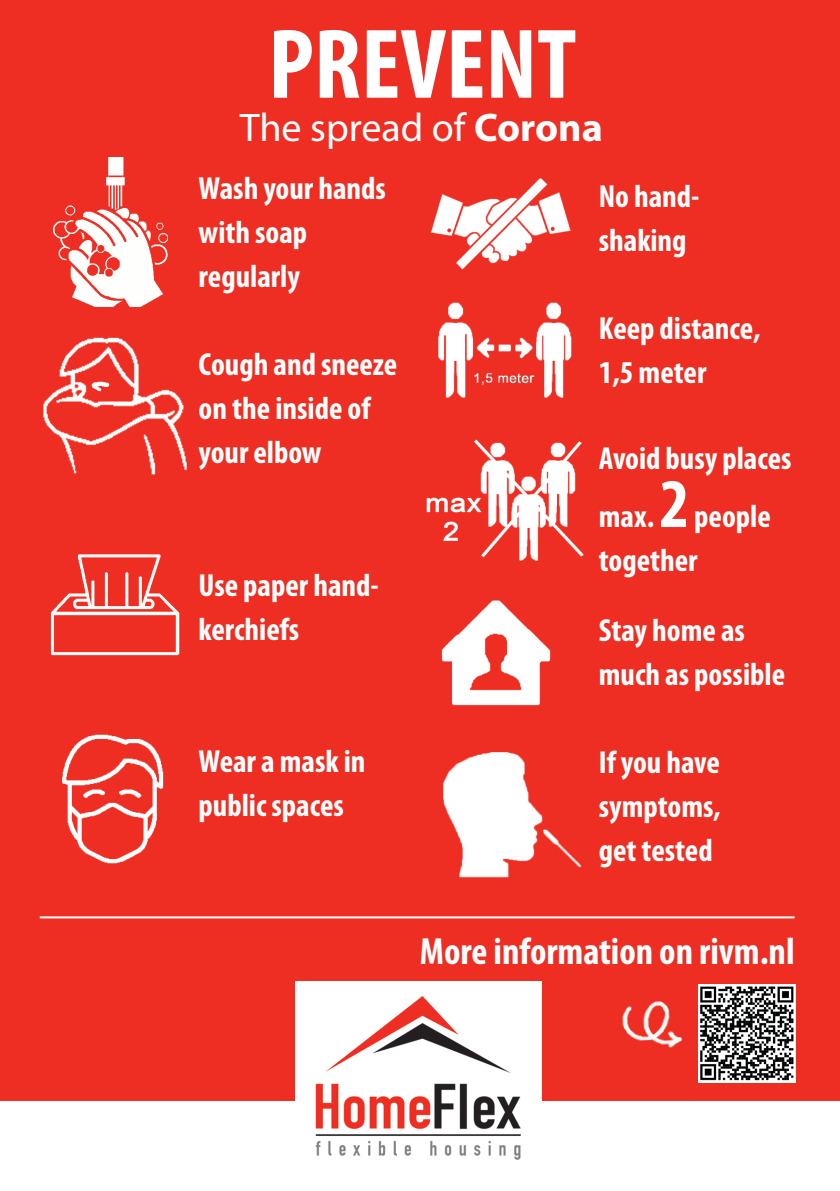
<style>
.page{position:relative;width:840px;height:1191px;background:#fff}
.page>*{position:absolute;margin:0;border:0;box-sizing:border-box;transform-origin:0 0}
.t1{font:700 condensed 100px "Myriad Pro";color:#fff}
.t2{font:40px "Myriad Pro";color:#fff}
.t3{font:700 condensed 38px "Myriad Pro";color:#fff}
.t4{font:700 condensed 32px/44px "Myriad Pro";color:#fff}
.s1{font-weight:700}
.s2{font-size:70px}
</style>
<div class="page">
<div style="left:0;top:0;width:839px;height:1100px;background:#ee2e22"></div>
<hr style="left:40px;top:916px;width:754px;height:2px;background:#fff">
<img style="left:53px;top:157px;width:115px;height:149px">
<img style="left:43px;top:337px;width:144px;height:138px">
<img style="left:50px;top:554px;width:130px;height:102px">
<img style="left:698px;top:984px;width:97px;height:99px">
<img style="left:622px;top:1001px;width:61px;height:47px">
<img style="left:296px;top:981px;width:244px;height:179px">
<img style="left:430px;top:178px;width:142px;height:92px">
<img style="left:441px;top:600px;width:110px;height:106px">
<img style="left:438px;top:302px;width:163px;height:96px">
<img style="left:62px;top:734px;width:102px;height:130px">
<img style="left:426px;top:439px;width:158px;height:122px">
<img style="left:443px;top:752px;width:139px;height:126px">
<h1 class="t1" style="left:268px;top:2px;width:309px">PREVENT</h1>
<p class="t2" style="left:240px;top:102px;width:364px">The spread of <span class="s1">Corona</span></p>
<p class="t4" style="left:198px;top:166px;width:189px">Wash your hands with soap regularly</p>
<p class="t4" style="left:198px;top:342px;width:200px">Cough and sneeze on the inside of your elbow</p>
<p class="t4" style="left:198px;top:562px;width:181px">Use paper hand&shy;kerchiefs</p>
<p class="t4" style="left:198px;top:738px;width:168px">Wear a mask in public spaces</p>
<p class="t4" style="left:598px;top:174px;width:102px">No hand&shy;shaking</p>
<p class="t4" style="left:598px;top:306px;width:163px">Keep distance,<br>1,5 meter</p>
<p class="t4" style="left:598px;top:429px;width:194px;line-height:58px">Avoid busy places max. <span class="s2">2</span> people</p>
<p class="t4" style="left:598px;top:525px;width:147px;line-height:70px">together<br>Stay home as</p>
<p class="t4" style="left:598px;top:652px;width:188px">much as possible</p>
<p class="t4" style="left:598px;top:740px;width:123px;text-align:justify">If you have symptoms, get tested</p>
<p class="t3" style="left:419px;top:927px;width:376px">More information on rivm.nl</p>
</div>
